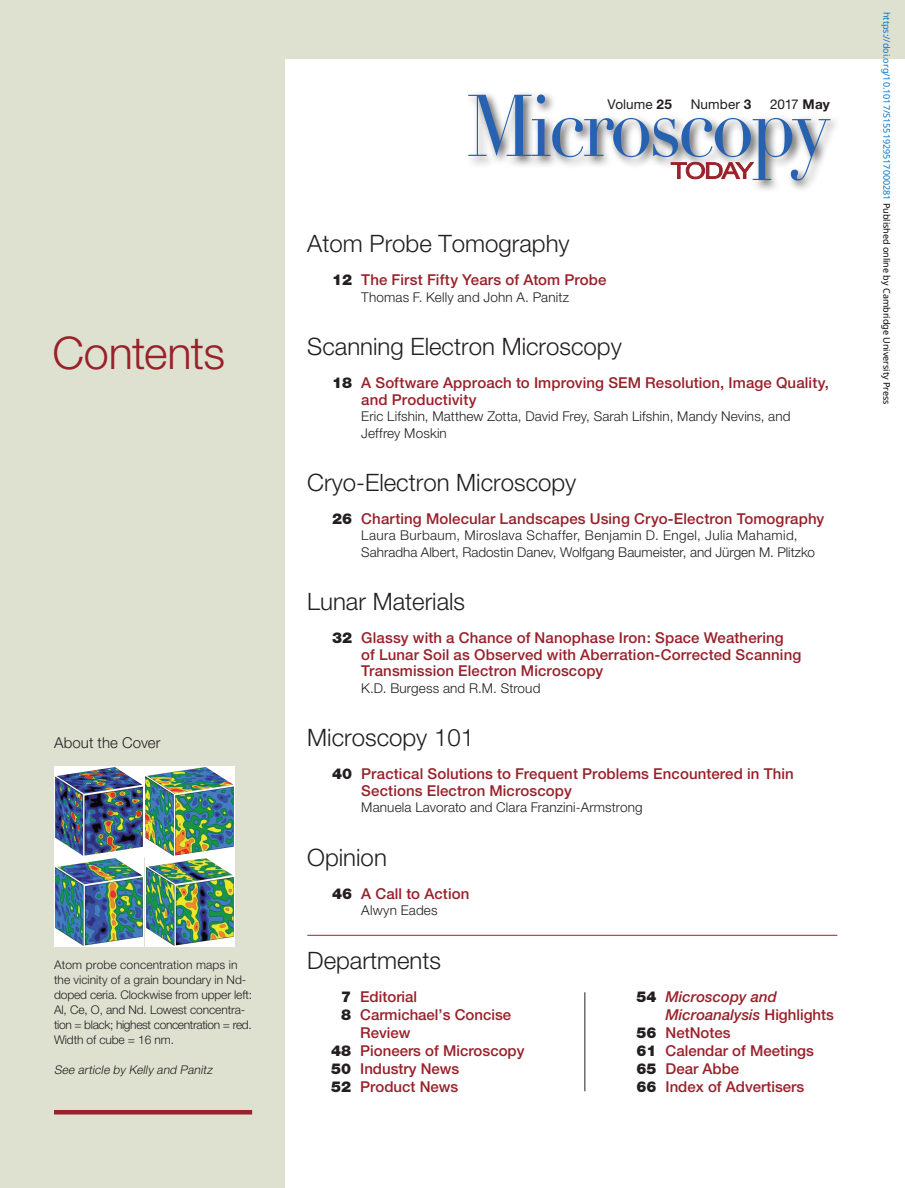
<style>
.page{position:relative;width:905px;height:1188px;background:#fff}
.page>*{position:absolute;margin:0;border:0;box-sizing:border-box;transform-origin:0 0}
.t1{font:300 45px "Helvetica Neue";letter-spacing:-.015em;color:#98212a}
.t2{font:300 24px "Helvetica Neue";color:#231f20}
.t3{font:500 15px/16.5px "Helvetica Neue";letter-spacing:.005em;color:#98212a}
.t4{font:italic 500 15px "Helvetica Neue";color:#98212a}
.t5{font:300 15px "Helvetica Neue";letter-spacing:.005em;color:#231f20}
.t6{font:300 13.5px/16.5px "Helvetica Neue";letter-spacing:.01em;color:#231f20}
.t7{font:13.5px "Helvetica Neue";letter-spacing:.01em;color:#231f20}
.t8{font:300 12px/15px "Helvetica Neue";letter-spacing:-.01em;color:#231f20}
.t9{font:italic 300 12px "Helvetica Neue";color:#231f20}
.t10{font:9px "Noto Sans";color:#0172cf}
.s1{font-weight:700}
.s2{font-weight:900;color:#231f20}
.s3{font-weight:900;font-style:normal;color:#231f20}
.s4{font-style:normal}
.s5{color:#000}
</style>
<div class="page">
<div style="left:0;top:0;width:284px;height:1188px;background:#dfe1d0"></div>
<div style="left:0;top:0;width:904px;height:58px;background:#dfe1d0"></div>
<hr style="left:584px;top:992px;width:1px;height:99px;background:#231f20">
<svg style="left:468px;top:94px;width:362px;height:87px"></svg>
<div style="left:54px;top:1110px;width:198px;height:5px;background:#98212a"></div>
<img style="left:54px;top:858px;width:89px;height:89px">
<img style="left:145px;top:858px;width:89px;height:89px">
<img style="left:54px;top:767px;width:89px;height:89px">
<img style="left:145px;top:767px;width:89px;height:89px">
<hr style="left:307px;top:935px;width:530px;height:1px;background:#98212a">
<h1 class="t1" style="left:52px;top:325px;width:174px">Contents</h1>
<p class="t5" style="left:54px;top:733px;width:108px">About the Cover</p>
<p class="t8" style="left:54px;top:957px;width:200px">Atom probe concentration maps in the vicinity of a grain boundary in Nd&shy;doped ceria. Clockwise from upper left:<br>Al, Ce, O, and Nd. Lowest concentra&shy;tion = black; highest concentration = red.<br>Width of cube = 16 nm.</p>
<p class="t9" style="left:54px;top:1062px;width:162px">See article by Kelly and Panitz</p>
<p class="t7" style="left:607px;top:99px;width:66px">Volume <span class="s1">25</span></p>
<p class="t7" style="left:690px;top:99px;width:62px">Number <span class="s1">3</span></p>
<p class="t7" style="left:770px;top:99px;width:61px">2017 <span class="s1">May</span></p>
<h2 class="t2" style="left:307px;top:229px;width:264px">Atom Probe Tomography</h2>
<p class="t3" style="left:332px;top:271px;width:276px"><span class="s2">12</span> The First Fifty Years of Atom Probe</p>
<p class="t6" style="left:361px;top:288px;width:209px">Thomas F. Kelly and John A. Panitz</p>
<h2 class="t2" style="left:307px;top:332px;width:316px">Scanning Electron Microscopy</h2>
<p class="t3" style="left:361px;top:374px;width:469px;text-indent:-29px"><span class="s2">18</span> A Software Approach to Improving SEM Resolution, Image Quality, and Productivity</p>
<p class="t6" style="left:361px;top:408px;width:431px">Eric Lifshin, Matthew Zotta, David Frey, Sarah Lifshin, Mandy Nevins, and<br>Jeffrey Moskin</p>
<h2 class="t2" style="left:307px;top:468px;width:270px">Cryo-Electron Microscopy</h2>
<p class="t3" style="left:332px;top:510px;width:493px"><span class="s2">26</span> Charting Molecular Landscapes Using Cryo-Electron Tomography</p>
<p class="t6" style="left:361px;top:527px;width:455px">Laura Burbaum, Miroslava Schaffer, Benjamin D. Engel, Julia Mahamid,<br>Sahradha Albert, Radostin Danev, Wolfgang Baumeister, and Jürgen M. Plitzko</p>
<h2 class="t2" style="left:307px;top:587px;width:159px">Lunar Materials</h2>
<p class="t3" style="left:361px;top:630px;width:441px;text-indent:-29px"><span class="s2">32</span> Glassy with a Chance of Nanophase Iron: Space Weathering<br>of Lunar Soil as Observed with Aberration-Corrected Scanning<br>Transmission Electron Microscopy</p>
<p class="t6" style="left:361px;top:680px;width:180px">K.D. Burgess and R.M. Stroud</p>
<h2 class="t2" style="left:307px;top:723px;width:168px">Microscopy 101</h2>
<p class="t3" style="left:361px;top:766px;width:434px;text-indent:-29px"><span class="s2">40</span> Practical Solutions to Frequent Problems Encountered in Thin<br>Sections Electron Microscopy</p>
<p class="t6" style="left:361px;top:799px;width:283px">Manuela Lavorato and Clara Franzini-Armstrong</p>
<h2 class="t2" style="left:307px;top:842px;width:81px">Opinion</h2>
<p class="t3" style="left:332px;top:885px;width:138px"><span class="s2">46</span> A Call to Action</p>
<p class="t6" style="left:361px;top:902px;width:78px">Alwyn Eades</p>
<h2 class="t2" style="left:307px;top:945px;width:135px">Departments</h2>
<p class="t3" style="left:341px;top:988px;width:77px"><span class="s2">7</span> Editorial</p>
<p class="t3" style="left:341px;top:1006px;width:171px"><span class="s2">8</span> Carmichael’s Concise</p>
<p class="t3" style="left:360px;top:1024px;width:52px">Review</p>
<p class="t3" style="left:331px;top:1042px;width:195px"><span class="s2">48</span> Pioneers of Microscopy</p>
<p class="t3" style="left:331px;top:1060px;width:130px"><span class="s2">50</span> Industry News</p>
<p class="t3" style="left:331px;top:1078px;width:129px"><span class="s2">52</span> Product News</p>
<p class="t4" style="left:636px;top:988px;width:142px"><span class="s3">54</span> Microscopy and</p>
<p class="t4" style="left:665px;top:1006px;width:170px">Microanalysis <span class="s4">Highlights</span></p>
<p class="t3" style="left:636px;top:1024px;width:96px"><span class="s2">56</span> NetNotes</p>
<p class="t3" style="left:636px;top:1042px;width:179px"><span class="s2">61</span> Calendar of Meetings</p>
<p class="t3" style="left:636px;top:1060px;width:104px"><span class="s2">65</span> Dear Abbe</p>
<p class="t3" style="left:636px;top:1078px;width:169px"><span class="s2">66</span> Index of Advertisers</p>
<p class="t10" style="left:893px;top:12px;width:394px;rotate:90deg">https://doi.org/10.1017/S1551929517000281 <span class="s5">Published online by Cambridge University Press</span></p>
</div>
